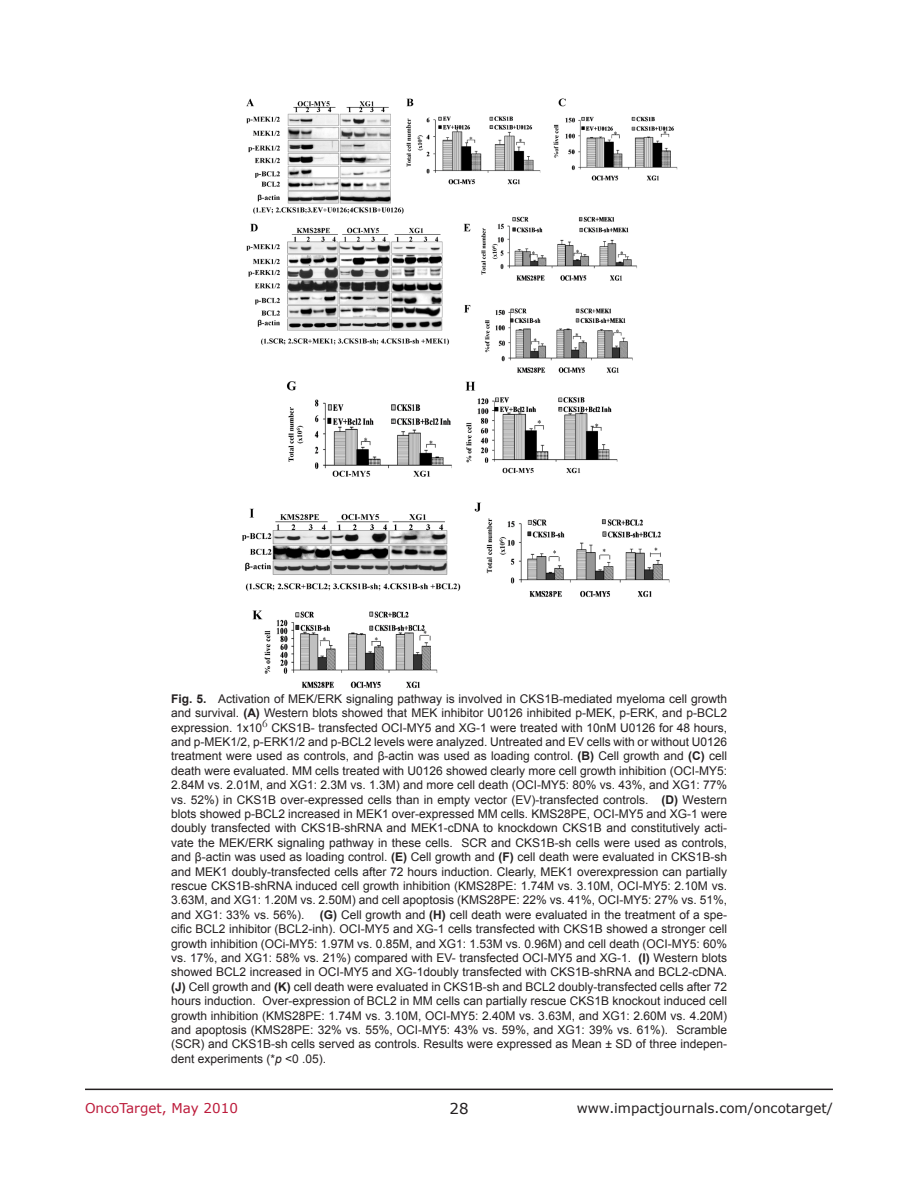
<style>
.page{position:relative;width:918px;height:1188px;background:#fff}
.page>*{position:absolute;margin:0;border:0;box-sizing:border-box;transform-origin:0 0}
.t1{font:15px "Verdana";color:#231f20}
.t2{font:13.5px "Verdana";color:#231f20}
.t3{font:13.5px "Verdana";color:#bc1a3a}
.legend{font:12px/14.4px "Arial";color:#231f20;text-align:justify}
.s1{font-weight:700}
.s2{font-style:italic}
</style>
<div class="page">
<hr style="left:85px;top:1089px;width:748px;height:1px;background:#231f20">
<img style="left:246px;top:98px;width:432px;height:275px">
<img style="left:242px;top:381px;width:428px;height:308px">
<p class="legend" style="left:171px;top:692px;width:557px"><span class="s1">Fig. 5.</span> Activation of MEK/ERK signaling pathway is involved in CKS1B-mediated myeloma cell growth and survival. <span class="s1">(A)</span> Western blots showed that MEK inhibitor U0126 inhibited p-MEK, p-ERK, and p-BCL2 expression. 1x10<sup>6</sup> CKS1B- transfected OCI-MY5 and XG-1 were treated with 10nM U0126 for 48 hours, and p-MEK1/2, p-ERK1/2 and p-BCL2 levels were analyzed. Untreated and EV cells with or without U0126 treatment were used as controls, and β-actin was used as loading control. <span class="s1">(B)</span> Cell growth and <span class="s1">(C)</span> cell death were evaluated. MM cells treated with U0126 showed clearly more cell growth inhibition (OCI-MY5:<br>2.84M vs. 2.01M, and XG1: 2.3M vs. 1.3M) and more cell death (OCI-MY5: 80% vs. 43%, and XG1: 77% vs. 52%) in CKS1B over-expressed cells than in empty vector (EV)-transfected controls. <span class="s1">(D)</span> Western blots showed p-BCL2 increased in MEK1 over-expressed MM cells. KMS28PE, OCI-MY5 and XG-1 were doubly transfected with CKS1B-shRNA and MEK1-cDNA to knockdown CKS1B and constitutively acti&shy;vate the MEK/ERK signaling pathway in these cells. SCR and CKS1B-sh cells were used as controls, and β-actin was used as loading control. <span class="s1">(E)</span> Cell growth and <span class="s1">(F)</span> cell death were evaluated in CKS1B-sh and MEK1 doubly-transfected cells after 72 hours induction. Clearly, MEK1 overexpression can partially rescue CKS1B-shRNA induced cell growth inhibition (KMS28PE: 1.74M vs. 3.10M, OCI-MY5: 2.10M vs.<br>3.63M, and XG1: 1.20M vs. 2.50M) and cell apoptosis (KMS28PE: 22% vs. 41%, OCI-MY5: 27% vs. 51%, and XG1: 33% vs. 56%).</p>
<p class="legend" style="left:171px;top:908px;width:557px;text-indent:149px"><span class="s1">(G)</span> Cell growth and <span class="s1">(H)</span> cell death were evaluated in the treatment of a spe&shy;cific BCL2 inhibitor (BCL2-inh). OCI-MY5 and XG-1 cells transfected with CKS1B showed a stronger cell growth inhibition (OCi-MY5: 1.97M vs. 0.85M, and XG1: 1.53M vs. 0.96M) and cell death (OCI-MY5: 60% vs. 17%, and XG1: 58% vs. 21%) compared with EV- transfected OCI-MY5 and XG-1. <span class="s1">(I)</span> Western blots showed BCL2 increased in OCI-MY5 and XG-1doubly transfected with CKS1B-shRNA and BCL2-cDNA. <span class="s1">(J)</span> Cell growth and <span class="s1">(K)</span> cell death were evaluated in CKS1B-sh and BCL2 doubly-transfected cells after 72 hours induction. Over-expression of BCL2 in MM cells can partially rescue CKS1B knockout induced cell growth inhibition (KMS28PE: 1.74M vs. 3.10M, OCI-MY5: 2.40M vs. 3.63M, and XG1: 2.60M vs. 4.20M) and apoptosis (KMS28PE: 32% vs. 55%, OCI-MY5: 43% vs. 59%, and XG1: 39% vs. 61%). Scramble (SCR) and CKS1B-sh cells served as controls. Results were expressed as Mean ± SD of three indepen&shy;dent experiments (*<span class="s2">p</span> &lt;0 .05).</p>
<p class="t3" style="left:85px;top:1100px;width:154px">OncoTarget, May 2010</p>
<p class="t1" style="left:450px;top:1099px;width:21px">28</p>
<p class="t2" style="left:577px;top:1100px;width:258px">www.impactjournals.com/oncotarget/</p>
</div>
